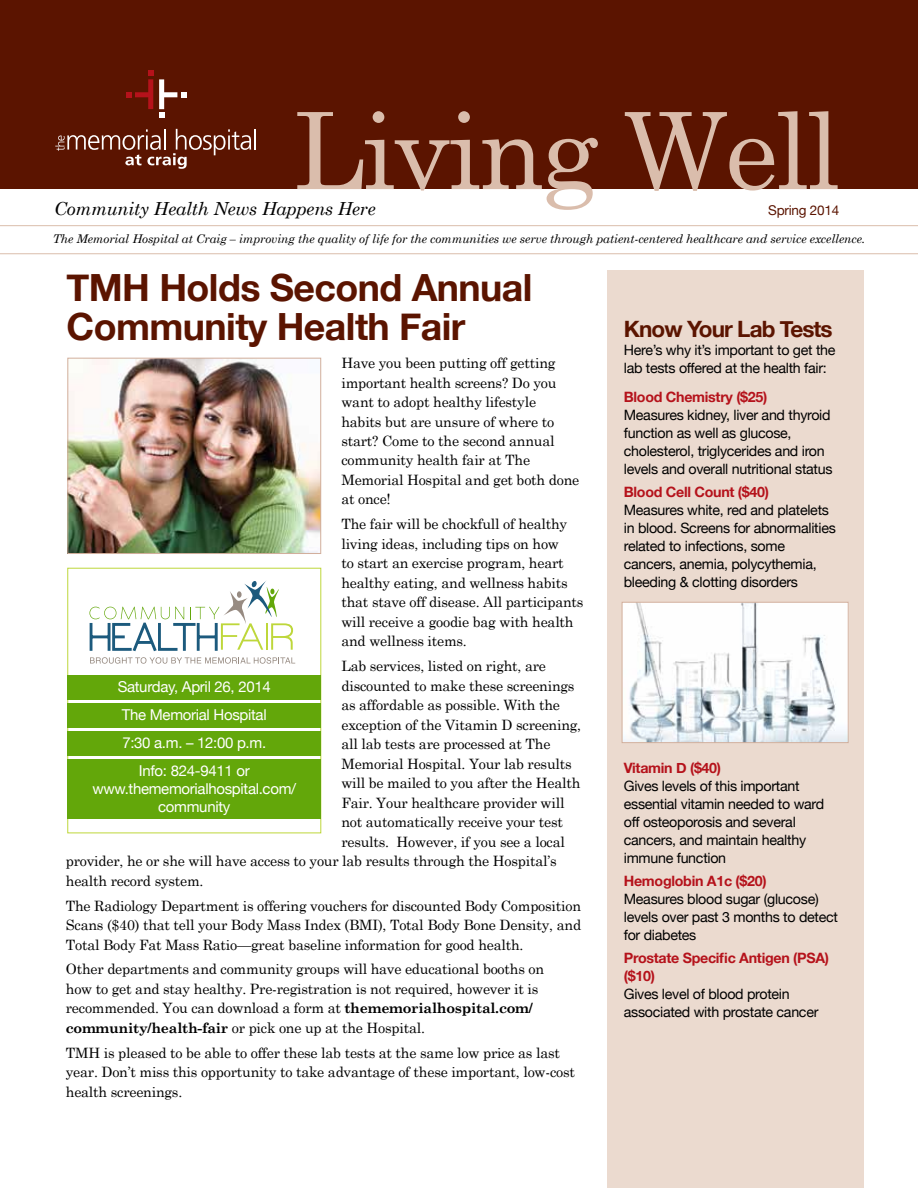
<style>
.page{position:relative;width:918px;height:1188px;background:#fff}
.page>*{position:absolute;margin:0;border:0;box-sizing:border-box;transform-origin:0 0}
.t1{font:106.65px "Century Schoolbook";letter-spacing:-.025em;color:#dabdac}
.t2{font:700 37.5px/39px "Helvetica Neue";letter-spacing:-.015em;color:#5b1400}
.t3{font:700 22.5px "Helvetica Neue";letter-spacing:-.04em;color:#5b1400}
.t4{font:italic 18px "Century Schoolbook";letter-spacing:-.015em;color:#000}
.t5{font:15px/27.8px "Helvetica Neue";letter-spacing:-.02em;color:#fff;text-align:center}
.t6{font:14.25px/19.5px "Century Schoolbook";letter-spacing:-.015em;color:#000}
.t7{font:14.25px/18px "Helvetica Neue";letter-spacing:-.02em;color:#000}
.t8{font:700 14.25px/18px "Helvetica Neue";letter-spacing:-.02em;color:#b5121b}
.t9{font:13.5px "Helvetica Neue";letter-spacing:-.015em;color:#5b1400}
.t10{font:italic 12px "Century Schoolbook";letter-spacing:-.01em;color:#000}
.s1{font-weight:700}
</style>
<div class="page">
<div style="left:608px;top:270px;width:256px;height:918px;background:#ebdacf"></div>
<div style="left:0;top:0;width:918px;height:189px;background:#5b1400"></div>
<svg style="left:126px;top:70px;width:27px;height:39px"></svg>
<svg style="left:159px;top:79px;width:28px;height:39px"></svg>
<hr style="left:254px;top:129px;width:2px;height:21px;background:#fff">
<svg style="left:55px;top:129px;width:196px;height:40px"></svg>
<hr style="left:0;top:225px;width:918px;height:1px;background:#dabdac">
<hr style="left:0;top:253px;width:918px;height:1px;background:#dabdac">
<svg style="left:89px;top:581px;width:206px;height:83px"></svg>
<div style="left:67px;top:568px;width:254px;height:265px;border:1px solid #bed73b"></div>
<div style="left:67px;top:675px;width:254px;height:25px;background:#63a70a"></div>
<div style="left:67px;top:703px;width:254px;height:24px;background:#63a70a"></div>
<div style="left:67px;top:731px;width:254px;height:25px;background:#63a70a"></div>
<div style="left:67px;top:760px;width:254px;height:59px;background:#63a70a"></div>
<img style="left:624px;top:604px;width:223px;height:137px">
<div style="left:622px;top:602px;width:227px;height:141px;border:1px solid #d2af9c"></div>
<img style="left:69px;top:360px;width:250px;height:192px">
<div style="left:67px;top:358px;width:254px;height:196px;border:1px solid #d2af9c"></div>
<h1 class="t1" style="left:294px;top:84px;width:548px">Living Well</h1>
<p class="t4" style="left:54px;top:198px;width:323px">Community Health News Happens Here</p>
<p class="t9" style="left:768px;top:202px;width:73px">Spring 2014</p>
<p class="t10" style="left:53px;top:231px;width:814px">The Memorial Hospital at Craig – improving the quality of life for the communities we serve through patient-centered healthcare and service excellence.</p>
<h2 class="t2" style="left:66px;top:267px;width:468px">TMH Holds Second Annual<br>Community Health Fair</h2>
<p class="t6" style="left:341px;top:353px;width:239px">Have you been putting off getting important health screens? Do you want to adopt healthy lifestyle habits but are unsure of where to start? Come to the second annual community health fair at The<br>Memorial Hospital and get both done at once!</p>
<p class="t6" style="left:341px;top:514px;width:244px">The fair will be chockfull of healthy living ideas, including tips on how<br>to start an exercise program, heart healthy eating, and wellness habits that stave off disease. All participants will receive a goodie bag with health and wellness items.</p>
<p class="t6" style="left:341px;top:656px;width:206px">Lab services, listed on right, are</p>
<p class="t6" style="left:341px;top:675px;width:235px">discounted to make these screenings</p>
<p class="t6" style="left:341px;top:695px;width:220px">as affordable as possible. With the</p>
<p class="t6" style="left:341px;top:714px;width:241px">exception of the Vitamin D screening,</p>
<p class="t6" style="left:341px;top:734px;width:211px">all lab tests are processed at The</p>
<p class="t6" style="left:341px;top:753px;width:232px">Memorial Hospital. Your lab results</p>
<p class="t6" style="left:341px;top:773px;width:241px">will be mailed to you after the Health</p>
<p class="t6" style="left:341px;top:792px;width:225px">Fair. Your healthcare provider will</p>
<p class="t6" style="left:341px;top:812px;width:223px">not automatically receive your test</p>
<p class="t6" style="left:341px;top:831px;width:225px">results. However, if you see a local</p>
<p class="t6" style="left:66px;top:851px;width:492px">provider, he or she will have access to your lab results through the Hospital’s</p>
<p class="t6" style="left:66px;top:870px;width:139px">health record system.</p>
<p class="t6" style="left:66px;top:895px;width:517px;text-align:justify">The Radiology Department is offering vouchers for discounted Body Composition Scans ($40) that tell your Body Mass Index (BMI), Total Body Bone Density, and Total Body Fat Mass Ratio—great baseline information for good health.</p>
<p class="t6" style="left:66px;top:959px;width:480px">Other departments and community groups will have educational booths on how to get and stay healthy. Pre-registration is not required, however it is recommended. You can download a form at <span class="s1">thememorialhospital.com/ community/health-fair</span> or pick one up at the Hospital.</p>
<p class="t6" style="left:66px;top:1043px;width:511px">TMH is pleased to be able to offer these lab tests at the same low price as last year. Don’t miss this opportunity to take advantage of these important, low-cost health screenings.</p>
<p class="t5" style="left:118px;top:673px;width:155px">Saturday, April 26, 2014<br>The Memorial Hospital<br>7:30 a.m. – 12:00 p.m.<br>Info: 824-9411 or</p>
<p class="t5" style="left:92px;top:779px;width:205px;line-height:18px">www.thememorialhospital.com/ community</p>
<h3 class="t3" style="left:624px;top:315px;width:210px">Know Your Lab Tests</h3>
<p class="t7" style="left:624px;top:341px;width:213px">Here’s why it’s important to get the lab tests offered at the health fair:</p>
<p class="t8" style="left:624px;top:387px;width:145px">Blood Chemistry ($25)</p>
<p class="t7" style="left:624px;top:406px;width:210px">Measures kidney, liver and thyroid function as well as glucose, cholesterol, triglycerides and iron levels and overall nutritional status</p>
<p class="t8" style="left:624px;top:483px;width:147px">Blood Cell Count ($40)</p>
<p class="t7" style="left:624px;top:501px;width:214px">Measures white, red and platelets in blood. Screens for abnormalities related to infections, some cancers, anemia, polycythemia, bleeding &amp; clotting disorders</p>
<p class="t8" style="left:624px;top:758px;width:99px">Vitamin D ($40)</p>
<p class="t7" style="left:624px;top:776px;width:202px">Gives levels of this important essential vitamin needed to ward off osteoporosis and several cancers, and maintain healthy immune function</p>
<p class="t8" style="left:624px;top:872px;width:144px">Hemoglobin A1c ($20)</p>
<p class="t7" style="left:624px;top:890px;width:216px">Measures blood sugar (glucose) levels over past 3 months to detect for diabetes</p>
<p class="t8" style="left:624px;top:949px;width:207px">Prostate Specific Antigen (PSA) ($10)</p>
<p class="t7" style="left:624px;top:985px;width:196px">Gives level of blood protein associated with prostate cancer</p>
</div>
